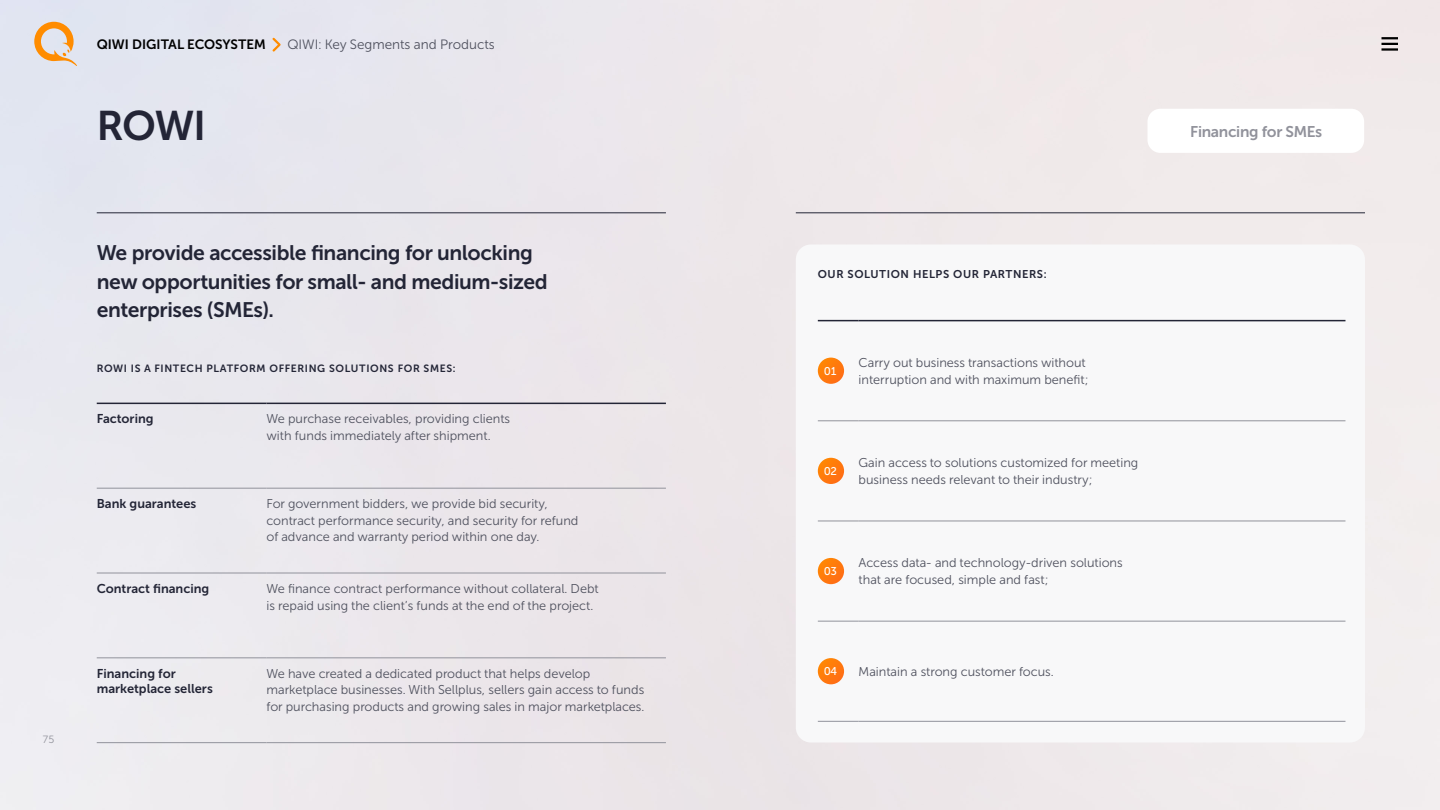
<style>
.page{position:relative;width:1440px;height:810px;background:#ece7ec}
.page>*{position:absolute;margin:0;border:0;box-sizing:border-box;transform-origin:0 0}
.t1{font:41.25px "Museo Sans Cyrl 700";color:#232536}
.t2{font:21px/28.5px "Museo Sans Cyrl 700";letter-spacing:-.02em;color:#232536}
.t3{font:15.45px "Museo Sans Cyrl 700";letter-spacing:-.02em;color:#91929b}
.t4{font:13.5px "Museo Sans Cyrl 300";color:#4f515e}
.t5{font:13.5px "Museo Sans Cyrl 700";color:#000}
.t6{font:12.75px/16.5px "Museo Sans Cyrl 300";color:#4f515e}
.t7{font:12.75px/15px "Museo Sans Cyrl 700";color:#232536}
.t8{font:11.25px "Museo Sans Cyrl 700";letter-spacing:.05em;color:#232536}
.t9{font:11.25px "Museo Sans Cyrl 500";color:#fff}
.t10{font:10.5px "Museo Sans Cyrl 700";letter-spacing:.06em;color:#232536}
.t11{font:10.5px "Museo Sans Cyrl 300";color:#91929b}
</style>
<div class="page">
<svg style="left:34px;top:22px;width:43px;height:44px;background:#ebc59d"></svg>
<svg style="left:1382px;top:37px;width:16px;height:8px"></svg>
<hr style="left:1382px;top:48px;width:16px;height:3px;background:#000">
<svg style="left:270px;top:36px;width:13px;height:18px"></svg>
<hr style="left:97px;top:213px;width:569px;height:1px;background:#232536">
<hr style="left:796px;top:213px;width:569px;height:1px;background:#232536">
<div style="left:796px;top:244px;width:569px;height:498px;background:#f8f8f9;border-radius:15px"></div>
<hr style="left:818px;top:320px;width:41px;height:1px;background:#232536">
<hr style="left:859px;top:320px;width:486px;height:1px;background:#232536">
<hr style="left:818px;top:421px;width:41px;height:1px;background:#91929b">
<hr style="left:859px;top:421px;width:486px;height:1px;background:#91929b">
<hr style="left:818px;top:521px;width:41px;height:1px;background:#91929b">
<hr style="left:859px;top:521px;width:486px;height:1px;background:#91929b">
<hr style="left:818px;top:621px;width:41px;height:1px;background:#91929b">
<hr style="left:859px;top:621px;width:486px;height:1px;background:#91929b">
<hr style="left:818px;top:721px;width:41px;height:1px;background:#91929b">
<hr style="left:859px;top:721px;width:486px;height:1px;background:#91929b">
<div style="left:818px;top:358px;width:26px;height:26px;background:#ff7a0c;border-radius:13px"></div>
<svg style="left:818px;top:458px;width:26px;height:26px"></svg>
<svg style="left:818px;top:558px;width:26px;height:26px"></svg>
<div style="left:818px;top:658px;width:26px;height:26px;background:#ff7a0d;border-radius:13px"></div>
<div style="left:1148px;top:109px;width:216px;height:44px;background:#fff;border-radius:13px"></div>
<hr style="left:97px;top:488px;width:169px;height:1px;background:#91929b">
<hr style="left:266px;top:488px;width:400px;height:1px;background:#91929b">
<hr style="left:97px;top:573px;width:169px;height:1px;background:#91929b">
<hr style="left:266px;top:573px;width:400px;height:1px;background:#91929b">
<hr style="left:97px;top:658px;width:169px;height:1px;background:#91929b">
<hr style="left:266px;top:658px;width:400px;height:1px;background:#91929b">
<hr style="left:97px;top:742px;width:169px;height:1px;background:#91929b">
<hr style="left:266px;top:742px;width:400px;height:1px;background:#91929b">
<hr style="left:97px;top:403px;width:169px;height:1px;background:#232536">
<hr style="left:266px;top:403px;width:400px;height:1px;background:#232536">
<p class="t11" style="left:42px;top:733px;width:13px">75</p>
<p class="t5" style="left:97px;top:37px;width:170px">QIWI DIGITAL ECOSYSTEM</p>
<p class="t4" style="left:287px;top:37px;width:209px">QIWI: Key Segments and Products</p>
<h1 class="t1" style="left:97px;top:102px;width:111px">ROWI</h1>
<h2 class="t2" style="left:97px;top:239px;width:453px">We provide accessible financing for unlocking new opportunities for small- and medium-sized enterprises (SMEs).</h2>
<p class="t10" style="left:97px;top:363px;width:360px">ROWI IS A FINTECH PLATFORM OFFERING SOLUTIONS FOR SMES:</p>
<p class="t7" style="left:97px;top:412px;width:58px">Factoring</p>
<p class="t6" style="left:266px;top:411px;width:245px">We purchase receivables, providing clients with funds immediately after shipment.</p>
<p class="t7" style="left:97px;top:496px;width:101px">Bank guarantees</p>
<p class="t6" style="left:266px;top:496px;width:313px">For government bidders, we provide bid security, contract performance security, and security for refund of advance and warranty period within one day.</p>
<p class="t7" style="left:97px;top:581px;width:114px">Contract financing</p>
<p class="t6" style="left:266px;top:581px;width:334px">We finance contract performance without collateral. Debt is repaid using the client’s funds at the end of the project.</p>
<p class="t7" style="left:97px;top:666px;width:118px">Financing for marketplace sellers</p>
<p class="t6" style="left:266px;top:665px;width:379px">We have created a dedicated product that helps develop marketplace businesses. With Sellplus, sellers gain access to funds for purchasing products and growing sales in major marketplaces.</p>
<p class="t8" style="left:818px;top:268px;width:230px">OUR SOLUTION HELPS OUR PARTNERS:</p>
<p class="t9" style="left:824px;top:365px;width:14px">01</p>
<p class="t6" style="left:859px;top:354px;width:231px;line-height:17.2px">Carry out business transactions without interruption and with maximum benefit;</p>
<p class="t9" style="left:824px;top:465px;width:14px">02</p>
<p class="t6" style="left:859px;top:454px;width:281px;line-height:17.2px">Gain access to solutions customized for meeting business needs relevant to their industry;</p>
<p class="t9" style="left:824px;top:565px;width:14px">03</p>
<p class="t6" style="left:859px;top:554px;width:266px;line-height:17.2px">Access data- and technology-driven solutions that are focused, simple and fast;</p>
<p class="t9" style="left:824px;top:665px;width:14px">04</p>
<p class="t6" style="left:859px;top:663px;width:197px">Maintain a strong customer focus.</p>
<p class="t3" style="left:1190px;top:123px;width:134px">Financing for SMEs</p>
</div>
